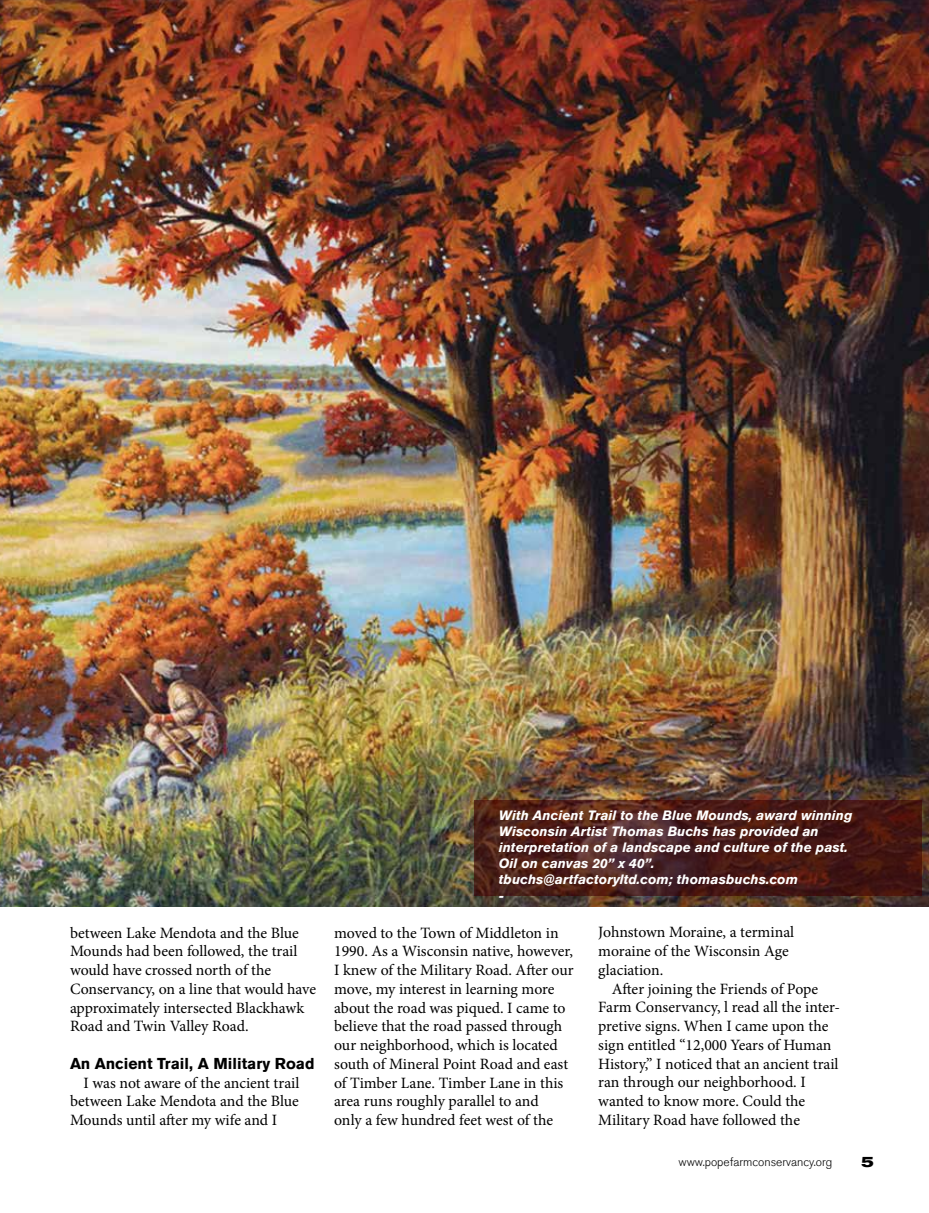
<style>
.page{position:relative;width:929px;height:1213px;background:#fff}
.page>*{position:absolute;margin:0;border:0;box-sizing:border-box;transform-origin:0 0}
.t1{font:15.75px/18.8px "Minion Pro";color:#000}
.t2{font:700 15.75px "Akzidenz Grotesk Std";color:#000}
.t3{font:700 expanded 15px "Akzidenz Grotesk Std";color:#000}
.t4{font:italic 700 13.5px/16.2px "Akzidenz Grotesk Std";color:#fff}
.t5{font:300 12px "Akzidenz Grotesk Std";color:#000}
</style>
<div class="page">
<img style="left:0;top:0;width:929px;height:906px">
<svg style="left:475px;top:800px;width:447px;height:95px;background:#4b1d19"></svg>
<p class="t1" style="left:70px;top:923px;width:248px">between Lake Mendota and the Blue Mounds had been followed, the trail would have crossed north of the Conservancy, on a line that would have approximately intersected Blackhawk Road and Twin Valley Road.</p>
<p class="t2" style="left:70px;top:1054px;width:246px">An Ancient Trail, A Military Road</p>
<p class="t1" style="left:70px;top:1073px;width:231px;text-align:justify;text-indent:13px">I was not aware of the ancient trail between Lake Mendota and the Blue Mounds until after my wife and I</p>
<p class="t4" style="left:499px;top:806px;width:355px">With Ancient Trail to the Blue Mounds, award winning Wisconsin Artist Thomas Buchs has provided an interpretation of a landscape and culture of the past.<br>Oil on canvas 20” x 40”.<br>tbuchs@artfactoryltd.com; thomasbuchs.com<br>-</p>
<p class="t1" style="left:334px;top:923px;width:241px">moved to the Town of Middleton in 1990. As a Wisconsin native, however, I knew of the Military Road. After our move, my interest in learning more about the road was piqued. I came to believe that the road passed through our neighborhood, which is located south of Mineral Point Road and east of Timber Lane. Timber Lane in this area runs roughly parallel to and<br>only a few hundred feet west of the</p>
<p class="t1" style="left:598px;top:923px;width:198px">Johnstown Moraine, a terminal moraine of the Wisconsin Age glaciation.</p>
<p class="t1" style="left:598px;top:979px;width:243px;text-indent:13px">After joining the Friends of Pope Farm Conservancy, l read all the inter&shy;pretive signs. When I came upon the sign entitled “12,000 Years of Human History,” I noticed that an ancient trail ran through our neighborhood. I wanted to know more. Could the Military Road have followed the</p>
<p class="t5" style="left:678px;top:1154px;width:155px">www.popefarmconservancy.org</p>
<p class="t3" style="left:861px;top:1152px;width:14px">5</p>
</div>
